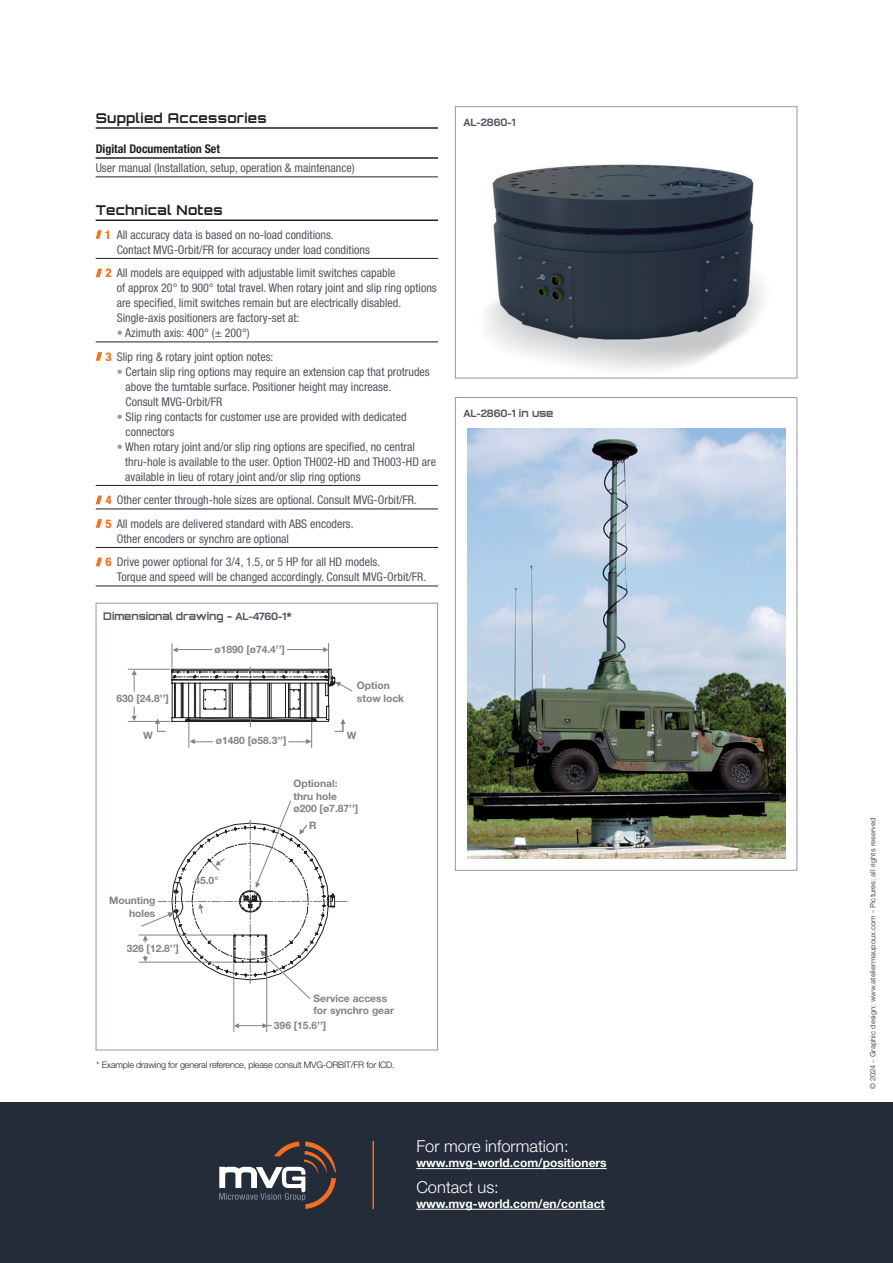
<style>
.page{position:relative;width:893px;height:1263px;background:#fff}
.page>*{position:absolute;margin:0;border:0;box-sizing:border-box;transform-origin:0 0}
.t1{font:300 16.5px "Helvetica Neue LT Std";color:#fff}
.t2{font:13.5px "Orbitron";letter-spacing:.03em;color:#231f20}
.t3{font:condensed 12px/15px "Helvetica Neue LT Std";color:#515560}
.t4{font:700 12px "Helvetica Neue LT Std";color:#fff}
.t5{font:700 condensed 12px "Helvetica Neue LT Std";color:#231f20}
.t6{font:10.5px "Orbitron";letter-spacing:-.005em;color:#515560}
.t7{font:700 10.5px "Bai Jamjuree";color:#515560}
.t8{font:700 10.2px/12.3px "Helvetica Neue LT Std";color:#808285}
.t9{font:300 9px "Helvetica Neue LT Std";letter-spacing:-.02em;color:#231f20}
.t10{font:7.5px "Helvetica Neue LT Std";color:#515560}
.s1{font-weight:800;color:#f37321}
.s2{color:#929ca6}
.s3{font-family:"Bai Jamjuree";font-weight:700}
.s4{font-family:"Orbitron";font-weight:400}
</style>
<div class="page">
<img style="left:486px;top:164px;width:278px;height:206px">
<div style="left:455px;top:106px;width:342px;height:272px;border:1px solid #929ca6"></div>
<div style="left:455px;top:397px;width:342px;height:474px;border:1px solid #929ca6"></div>
<hr style="left:96px;top:127px;width:342px;height:2px;background:#231f20">
<hr style="left:96px;top:157px;width:342px;height:2px;background:#231f20">
<hr style="left:96px;top:176px;width:342px;height:1px;background:#231f20">
<hr style="left:96px;top:219px;width:342px;height:2px;background:#231f20">
<hr style="left:96px;top:258px;width:342px;height:1px;background:#231f20">
<hr style="left:96px;top:341px;width:342px;height:1px;background:#231f20">
<hr style="left:96px;top:485px;width:342px;height:1px;background:#231f20">
<hr style="left:96px;top:509px;width:342px;height:1px;background:#231f20">
<hr style="left:96px;top:547px;width:342px;height:1px;background:#231f20">
<hr style="left:96px;top:586px;width:342px;height:1px;background:#231f20">
<svg style="left:96px;top:230px;width:6px;height:9px"></svg>
<svg style="left:96px;top:269px;width:6px;height:8px"></svg>
<svg style="left:96px;top:352px;width:6px;height:9px"></svg>
<svg style="left:96px;top:496px;width:6px;height:8px"></svg>
<svg style="left:96px;top:519px;width:6px;height:9px"></svg>
<svg style="left:96px;top:558px;width:6px;height:8px"></svg>
<img style="left:467px;top:428px;width:318px;height:430px">
<hr style="left:128px;top:669px;width:42px;height:1px;background:#808285">
<hr style="left:128px;top:721px;width:42px;height:1px;background:#808285">
<svg style="left:234px;top:1023px;width:5px;height:5px"></svg>
<svg style="left:262px;top:1023px;width:6px;height:5px"></svg>
<svg style="left:132px;top:643px;width:215px;height:341px"></svg>
<div style="left:96px;top:603px;width:342px;height:447px;border:1px solid #929ca6"></div>
<div style="left:0;top:1102px;width:893px;height:161px;background:#242c39"></div>
<hr style="left:416px;top:1168px;width:191px;height:1px;background:#fff">
<hr style="left:416px;top:1209px;width:189px;height:1px;background:#fff">
<svg style="left:219px;top:1141px;width:117px;height:68px"></svg>
<hr style="left:372px;top:1141px;width:2px;height:68px;background:#f37321">
<p class="t2" style="left:96px;top:110px;width:173px">Supplied Accessories</p>
<p class="t5" style="left:96px;top:141px;width:126px">Digital Documentation Set</p>
<p class="t3" style="left:96px;top:160px;width:260px">User manual (Installation, setup, operation &amp; maintenance)</p>
<p class="t2" style="left:96px;top:202px;width:129px">Technical Notes</p>
<p class="t3" style="left:117px;top:227px;width:255px;text-indent:-12px"><span class="s1">1</span> All accuracy data is based on no-load conditions.<br>Contact MVG-Orbit/FR for accuracy under load conditions</p>
<p class="t3" style="left:117px;top:265px;width:322px;text-indent:-11px"><span class="s1">2</span> All models are equipped with adjustable limit switches capable<br>of approx 20° to 900° total travel. When rotary joint and slip ring options are specified, limit switches remain but are electrically disabled.<br>Single-axis positioners are factory-set at:</p>
<p class="t3" style="left:105px;top:321px;width:170px;line-height:23.5px;text-indent:11px"><span class="s2">•</span> Azimuth axis: 400° (± 200°)<br><span class="s1">3</span> Slip ring &amp; rotary joint option notes:</p>
<p class="t3" style="left:126px;top:364px;width:306px;text-indent:-9px"><span class="s2">•</span> Certain slip ring options may require an extension cap that protrudes above the turntable surface. Positioner height may increase.<br>Consult MVG-Orbit/FR</p>
<p class="t3" style="left:126px;top:409px;width:283px;text-indent:-9px"><span class="s2">•</span> Slip ring contacts for customer use are provided with dedicated connectors</p>
<p class="t3" style="left:125px;top:439px;width:312px;text-indent:-8px"><span class="s2">•</span> When rotary joint and/or slip ring options are specified, no central thru-hole is available to the user. Option TH002-HD and TH003-HD are available in lieu of rotary joint and/or slip ring options</p>
<p class="t3" style="left:105px;top:488px;width:313px;line-height:23.5px"><span class="s1">4</span> Other center through-hole sizes are optional. Consult MVG-Orbit/FR.<br><span class="s1">5</span> All models are delivered standard with ABS encoders.</p>
<p class="t3" style="left:105px;top:527px;width:276px;line-height:23.5px;text-indent:11px">Other encoders or synchro are optional<br><span class="s1">6</span> Drive power optional for 3/4, 1.5, or 5 HP for all HD models.</p>
<p class="t3" style="left:117px;top:569px;width:311px">Torque and speed will be changed accordingly. Consult MVG-Orbit/FR.</p>
<p class="t6" style="left:103px;top:609px;width:190px">Dimensional drawing - <span class="s3">AL-4760-1</span>*</p>
<p class="t8" style="left:117px;top:692px;width:54px">630 [24.8’’]</p>
<p class="t8" style="left:214px;top:643px;width:72px">ø1890 [ø74.4’’]</p>
<p class="t8" style="left:357px;top:679px;width:49px">Option stow lock</p>
<p class="t8" style="left:143px;top:729px;width:11px">W</p>
<p class="t8" style="left:347px;top:729px;width:11px">W</p>
<p class="t8" style="left:216px;top:734px;width:72px">ø1480 [ø58.3’’]</p>
<p class="t8" style="left:293px;top:777px;width:66px">Optional: thru hole ø200 [ø7.87’’]</p>
<p class="t8" style="left:109px;top:894px;width:48px;text-align:right">Mounting holes</p>
<p class="t8" style="left:127px;top:942px;width:54px">326 [12.8’’]</p>
<p class="t8" style="left:194px;top:873px;width:26px">45.0°</p>
<p class="t8" style="left:309px;top:818px;width:9px">R</p>
<p class="t8" style="left:314px;top:992px;width:82px">Service access for synchro gear</p>
<p class="t8" style="left:274px;top:1019px;width:54px">396 [15.6’’]</p>
<p class="t9" style="left:97px;top:1059px;width:300px">* Example drawing for general reference, please consult MVG-ORBIT/FR for ICD.</p>
<p class="t7" style="left:463px;top:117px;width:54px">AL-2860-1</p>
<p class="t7" style="left:463px;top:408px;width:91px">AL-2860-1 <span class="s4">in use</span></p>
<h1 class="t1" style="left:416px;top:1136px;width:154px">For more information:</h1>
<p class="t4" style="left:416px;top:1156px;width:192px">www.mvg-world.com/positioners</p>
<h1 class="t1" style="left:416px;top:1177px;width:84px">Contact us:</h1>
<p class="t4" style="left:416px;top:1196px;width:190px">www.mvg-world.com/en/contact</p>
<p class="t10" style="left:868px;top:1089px;width:273px;rotate:-90deg">© 2024 - Graphic design: www.ateliermaupoux.com - Pictures: all rights reserved</p>
</div>
